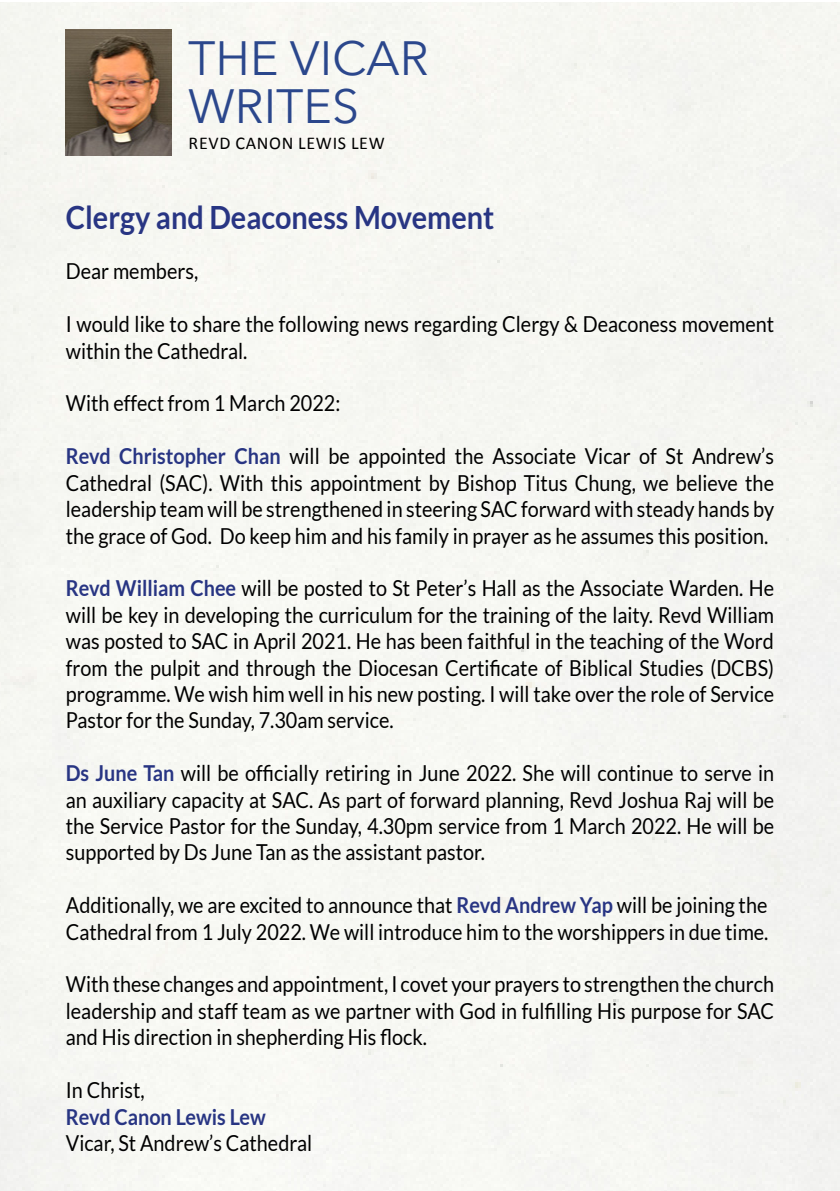
<style>
.page{position:relative;width:840px;height:1191px;background:#fff}
.page>*{position:absolute;margin:0;border:0;box-sizing:border-box;transform-origin:0 0}
.t1{font:48px/48px "Avenir Next";color:#2b478c}
.t2{font:700 32px "Lato";color:#283583;scale:.9 1}
.t3{font:22px/26.4px "Lato";color:#000;text-align:justify;scale:.9 1}
.t4{font:700 22px "Lato";color:#283583;scale:.9 1}
.t5{font:18px "Calibri";letter-spacing:.04em;color:#000}
.s1{font-weight:700;color:#283583}
</style>
<div class="page">
<div style="left:0;top:3px;width:839px;height:1188px;background:#f6f7f2"></div>
<img style="left:66px;top:29px;width:105px;height:127px">
<h1 class="t1" style="left:188px;top:33px;width:242px">THE VICAR<br>WRITES</h1>
<p class="t5" style="left:188px;top:131px;width:198px">REVD CANON LEWIS LEW</p>
<h2 class="t2" style="left:66px;top:199px;width:477px">Clergy and Deaconess Movement</h2>
<p class="t3" style="left:66px;top:258px;width:148px">Dear members,</p>
<p class="t3" style="left:66px;top:311px;width:788px">I would like to share the following news regarding Clergy &amp; Deaconess movement within the Cathedral.</p>
<p class="t3" style="left:66px;top:390px;width:306px">With effect from 1 March 2022:</p>
<p class="t3" style="left:66px;top:443px;width:788px"><span class="s1">Revd Christopher Chan</span> will be appointed the Associate Vicar of St Andrew’s Cathedral (SAC). With this appointment by Bishop Titus Chung, we believe the leadership team will be strengthened in steering SAC forward with steady hands by the grace of God. Do keep him and his family in prayer as he assumes this position.</p>
<p class="t3" style="left:66px;top:575px;width:788px"><span class="s1">Revd William Chee</span> will be posted to St Peter’s Hall as the Associate Warden. He will be key in developing the curriculum for the training of the laity. Revd William was posted to SAC in April 2021. He has been faithful in the teaching of the Word from the pulpit and through the Diocesan Certificate of Biblical Studies (DCBS) programme. We wish him well in his new posting. I will take over the role of Service Pastor for the Sunday, 7.30am service.</p>
<p class="t3" style="left:66px;top:760px;width:788px"><span class="s1">Ds June Tan</span> will be officially retiring in June 2022. She will continue to serve in an auxiliary capacity at SAC. As part of forward planning, Revd Joshua Raj will be the Service Pastor for the Sunday, 4.30pm service from 1 March 2022. He will be supported by Ds June Tan as the assistant pastor.</p>
<p class="t3" style="left:66px;top:892px;width:781px">Additionally, we are excited to announce that <span class="s1">Revd Andrew Yap</span> will be joining the<br>Cathedral from 1 July 2022. We will introduce him to the worshippers in due time.</p>
<p class="t3" style="left:66px;top:971px;width:788px">With these changes and appointment, I covet your prayers to strengthen the church leadership and staff team as we partner with God in fulfilling His purpose for SAC and His direction in shepherding His flock.</p>
<p class="t3" style="left:66px;top:1076px;width:89px">In Christ,</p>
<p class="t4" style="left:66px;top:1103px;width:223px">Revd Canon Lewis Lew</p>
<p class="t3" style="left:66px;top:1129px;width:275px">Vicar, St Andrew’s Cathedral</p>
</div>
